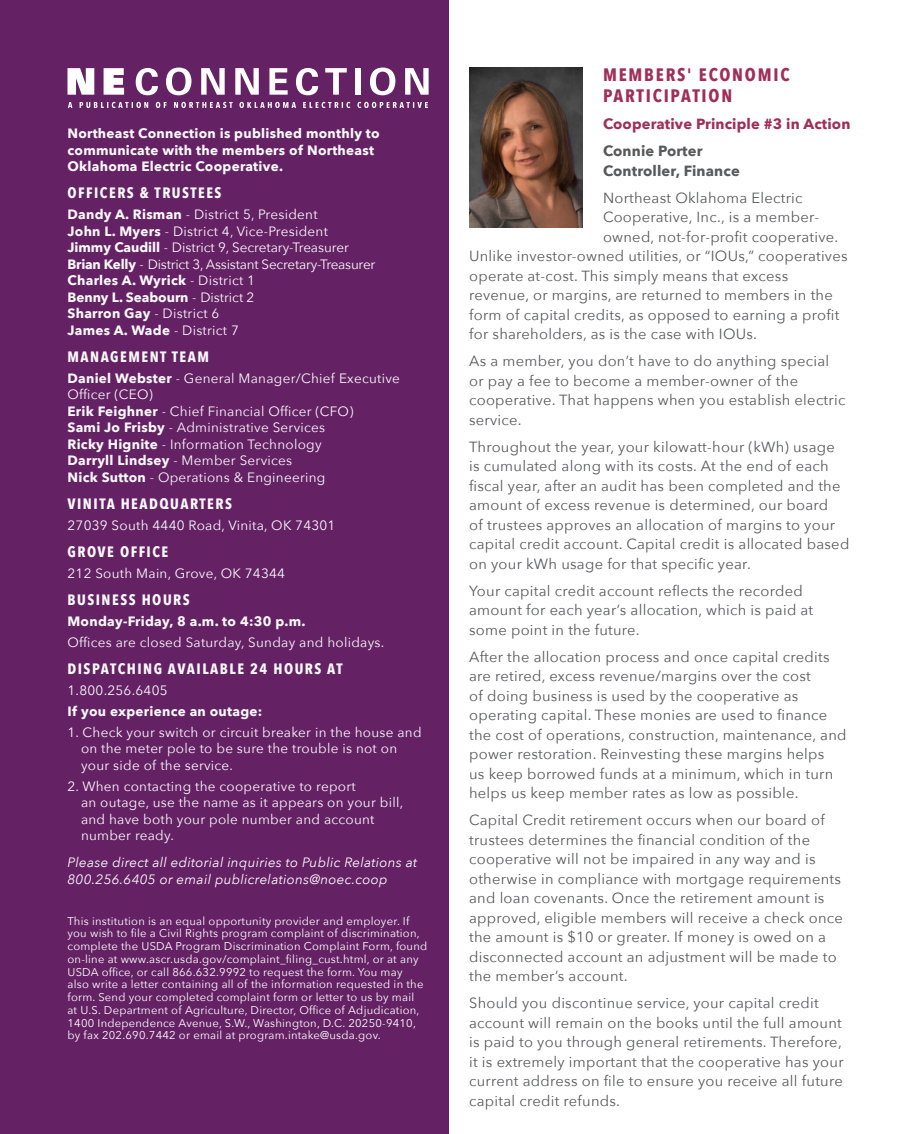
<style>
.page{position:relative;width:918px;height:1134px;background:#fff}
.page>*{position:absolute;margin:0;border:0;box-sizing:border-box;transform-origin:0 0}
.t1{font:700 18px/21px "Avenir Next Condensed";letter-spacing:.1em;color:#9f2e58}
.t2{font:700 15px "Avenir Next Condensed";letter-spacing:.1em;color:#fff}
.t3{font:14.7px/19.5px "Avenir Next";letter-spacing:.02em;color:#58595b}
.t4{font:700 14.7px "Avenir Next";letter-spacing:.01em;color:#9f2e58}
.t5{font:700 14.7px/19.5px "Avenir Next";letter-spacing:.01em;color:#58595b}
.t6{font:13.5px/16.5px "Avenir Next";letter-spacing:.02em;color:#fff}
.t7{font:13.5px/16.5px "Avenir Next";letter-spacing:-.005em;color:#fff}
.t8{font:700 13.5px/16.5px "Avenir Next";letter-spacing:.02em;color:#fff}
.t9{font:italic 13.5px/16.5px "Avenir Next";letter-spacing:.02em;color:#fff}
.t10{font:11.25px/12.8px "Avenir Next";letter-spacing:.02em;color:#fff}
.s1{font-weight:700}
</style>
<div class="page">
<div style="left:0;top:0;width:449px;height:1134px;background:#642265"></div>
<img style="left:469px;top:68px;width:114px;height:160px">
<svg style="left:68px;top:68px;width:26px;height:27px"></svg>
<svg style="left:104px;top:68px;width:20px;height:27px"></svg>
<svg style="left:136px;top:68px;width:22px;height:27px"></svg>
<svg style="left:166px;top:68px;width:25px;height:27px"></svg>
<svg style="left:201px;top:68px;width:24px;height:27px"></svg>
<svg style="left:235px;top:68px;width:24px;height:27px"></svg>
<svg style="left:269px;top:68px;width:19px;height:27px"></svg>
<svg style="left:296px;top:68px;width:22px;height:27px"></svg>
<svg style="left:325px;top:68px;width:22px;height:27px"></svg>
<div style="left:355px;top:68px;width:6px;height:27px;background:#fff"></div>
<svg style="left:370px;top:68px;width:25px;height:27px"></svg>
<svg style="left:405px;top:68px;width:24px;height:27px"></svg>
<svg style="left:68px;top:102px;width:360px;height:6px"></svg>
<p class="t8" style="left:68px;top:125px;width:314px">Northeast Connection is published monthly to communicate with the members of Northeast<br>Oklahoma Electric Cooperative.</p>
<p class="t2" style="left:68px;top:184px;width:156px">OFFICERS &amp; TRUSTEES</p>
<p class="t7" style="left:68px;top:206px;width:309px"><span class="s1">Dandy A. Risman</span> - District 5, President<br><span class="s1">John L. Myers</span> - District 4, Vice-President<br><span class="s1">Jimmy Caudill</span> - District 9, Secretary-Treasurer <span class="s1">Brian Kelly</span> - District 3, Assistant Secretary-Treasurer <span class="s1">Charles A. Wyrick</span> - District 1<br><span class="s1">Benny L. Seabourn</span> - District 2<br><span class="s1">Sharron Gay</span> - District 6<br><span class="s1">James A. Wade</span> - District 7</p>
<p class="t2" style="left:68px;top:347px;width:143px">MANAGEMENT TEAM</p>
<p class="t6" style="left:68px;top:369px;width:334px"><span class="s1">Daniel Webster</span> - General Manager/Chief Executive Officer (CEO)<br><span class="s1">Erik Feighner</span> - Chief Financial Officer (CFO)<br><span class="s1">Sami Jo Frisby</span> - Administrative Services<br><span class="s1">Ricky Hignite</span> - Information Technology<br><span class="s1">Darryll Lindsey</span> - Member Services<br><span class="s1">Nick Sutton</span> - Operations &amp; Engineering</p>
<p class="t2" style="left:68px;top:494px;width:166px">VINITA HEADQUARTERS</p>
<p class="t6" style="left:68px;top:516px;width:269px">27039 South 4440 Road, Vinita, OK 74301</p>
<p class="t2" style="left:68px;top:542px;width:102px">GROVE OFFICE</p>
<p class="t6" style="left:68px;top:564px;width:219px">212 South Main, Grove, OK 74344</p>
<p class="t2" style="left:68px;top:590px;width:124px">BUSINESS HOURS</p>
<p class="t8" style="left:68px;top:613px;width:240px">Monday-Friday, 8 a.m. to 4:30 p.m.</p>
<p class="t6" style="left:68px;top:633px;width:318px">Offices are closed Saturday, Sunday and holidays.</p>
<p class="t2" style="left:68px;top:659px;width:277px">DISPATCHING AVAILABLE 24 HOURS AT</p>
<p class="t6" style="left:68px;top:681px;width:102px">1.800.256.6405</p>
<p class="t8" style="left:68px;top:703px;width:196px">If you experience an outage:</p>
<p class="t6" style="left:81px;top:723px;width:342px;text-indent:-14px">1. Check your switch or circuit breaker in the house and on the meter pole to be sure the trouble is not on your side of the service.</p>
<p class="t6" style="left:81px;top:777px;width:324px;text-indent:-14px">2. When contacting the cooperative to report<br>an outage, use the name as it appears on your bill, and have both your pole number and account number ready.</p>
<p class="t9" style="left:68px;top:854px;width:351px">Please direct all editorial inquiries to Public Relations at<br>800.256.6405 or email publicrelations@noec.coop</p>
<p class="t10" style="left:68px;top:914px;width:361px">This institution is an equal opportunity provider and employer. If you wish to file a Civil Rights program complaint of discrimination, complete the USDA Program Discrimination Complaint Form, found on-line at www.ascr.usda.gov/complaint_filing_cust.html, or at any USDA office, or call 866.632.9992 to request the form. You may<br>also write a letter containing all of the information requested in the form. Send your completed complaint form or letter to us by mail<br>at U.S. Department of Agriculture, Director, Office of Adjudication, 1400 Independence Avenue, S.W., Washington, D.C. 20250-9410, by fax 202.690.7442 or email at program.intake@usda.gov.</p>
<p class="t1" style="left:603px;top:64px;width:188px">MEMBERS' ECONOMIC<br>PARTICIPATION</p>
<p class="t4" style="left:603px;top:111px;width:249px">Cooperative Principle #3 in Action</p>
<p class="t5" style="left:603px;top:141px;width:138px">Connie Porter<br>Controller, Finance</p>
<p class="t3" style="left:603px;top:187px;width:201px">Northeast Oklahoma Electric</p>
<p class="t3" style="left:603px;top:207px;width:218px">Cooperative, Inc., is a member-</p>
<p class="t3" style="left:603px;top:226px;width:237px">owned, not-for-profit cooperative.</p>
<p class="t3" style="left:469px;top:246px;width:380px">Unlike investor-owned utilities, or “IOUs,” cooperatives</p>
<p class="t3" style="left:469px;top:265px;width:321px">operate at-cost. This simply means that excess</p>
<p class="t3" style="left:469px;top:285px;width:365px">revenue, or margins, are returned to members in the</p>
<p class="t3" style="left:469px;top:304px;width:372px">form of capital credits, as opposed to earning a profit</p>
<p class="t3" style="left:469px;top:324px;width:290px">for shareholders, as is the case with IOUs.</p>
<p class="t3" style="left:469px;top:351px;width:378px">As a member, you don’t have to do anything special or pay a fee to become a member-owner of the cooperative. That happens when you establish electric service.</p>
<p class="t3" style="left:469px;top:436px;width:382px">Throughout the year, your kilowatt-hour (kWh) usage<br>is cumulated along with its costs. At the end of each fiscal year, after an audit has been completed and the amount of excess revenue is determined, our board<br>of trustees approves an allocation of margins to your capital credit account. Capital credit is allocated based on your kWh usage for that specific year.</p>
<p class="t3" style="left:469px;top:580px;width:346px">Your capital credit account reflects the recorded amount for each year’s allocation, which is paid at some point in the future.</p>
<p class="t3" style="left:469px;top:646px;width:379px">After the allocation process and once capital credits are retired, excess revenue/margins over the cost<br>of doing business is used by the cooperative as operating capital. These monies are used to finance the cost of operations, construction, maintenance, and power restoration. Reinvesting these margins helps<br>us keep borrowed funds at a minimum, which in turn helps us keep member rates as low as possible.</p>
<p class="t3" style="left:469px;top:810px;width:375px">Capital Credit retirement occurs when our board of trustees determines the financial condition of the cooperative will not be impaired in any way and is otherwise in compliance with mortgage requirements and loan covenants. Once the retirement amount is approved, eligible members will receive a check once the amount is $10 or greater. If money is owed on a disconnected account an adjustment will be made to the member’s account.</p>
<p class="t3" style="left:469px;top:993px;width:376px">Should you discontinue service, your capital credit account will remain on the books until the full amount is paid to you through general retirements. Therefore, it is extremely important that the cooperative has your current address on file to ensure you receive all future capital credit refunds.</p>
</div>
